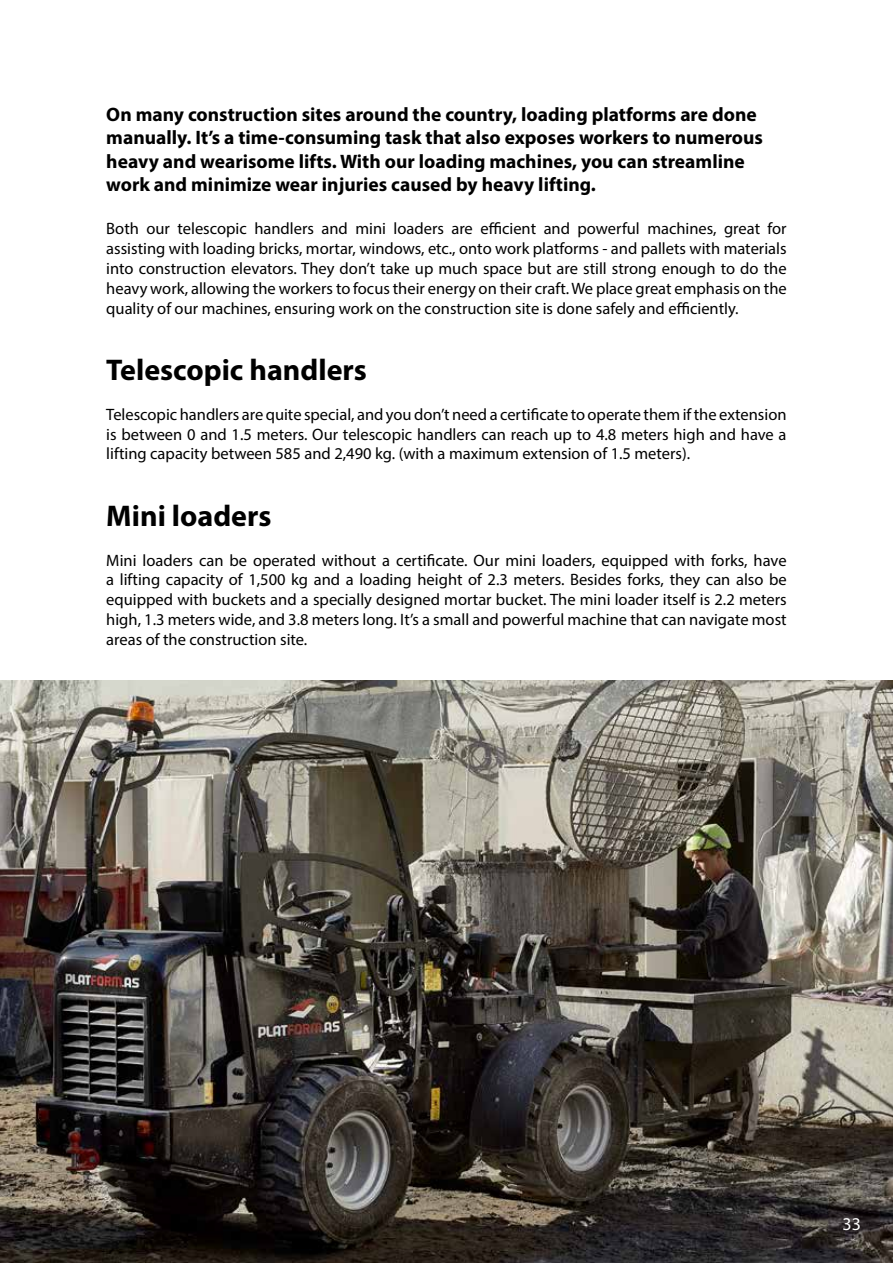
<style>
.page{position:relative;width:893px;height:1263px;background:#fff}
.page>*{position:absolute;margin:0;border:0;box-sizing:border-box;transform-origin:0 0}
.t1{font:700 30px "Myriad Pro";color:#000}
.t2{font:700 19.5px/23.4px "Myriad Pro";color:#000}
.t3{font:18px "Myriad Pro";color:#fff}
.t4{font:16.5px/19.8px "Myriad Pro";color:#000;text-align:justify}
</style>
<div class="page">
<img style="left:0;top:680px;width:893px;height:583px">
<p class="t2" style="left:106px;top:102px;width:658px">On many construction sites around the country, loading platforms are done manually. It’s a time-consuming task that also exposes workers to numerous heavy and wearisome lifts. With our loading machines, you can streamline work and minimize wear injuries caused by heavy lifting.</p>
<p class="t4" style="left:106px;top:219px;width:682px">Both our telescopic handlers and mini loaders are efficient and powerful machines, great for assisting with loading bricks, mortar, windows, etc., onto work platforms - and pallets with materials into construction elevators. They don’t take up much space but are still strong enough to do the heavy work, allowing the workers to focus their energy on their craft. We place great emphasis on the quality of our machines, ensuring work on the construction site is done safely and efficiently.</p>
<h1 class="t1" style="left:106px;top:350px;width:262px">Telescopic handlers</h1>
<p class="t4" style="left:106px;top:404px;width:682px">Telescopic handlers are quite special, and you don’t need a certificate to operate them if the extension is between 0 and 1.5 meters. Our telescopic handlers can reach up to 4.8 meters high and have a lifting capacity between 585 and 2,490 kg. (with a maximum extension of 1.5 meters).</p>
<h1 class="t1" style="left:106px;top:496px;width:167px">Mini loaders</h1>
<p class="t4" style="left:106px;top:550px;width:682px">Mini loaders can be operated without a certificate. Our mini loaders, equipped with forks, have a lifting capacity of 1,500 kg and a loading height of 2.3 meters. Besides forks, they can also be equipped with buckets and a specially designed mortar bucket. The mini loader itself is 2.2 meters high, 1.3 meters wide, and 3.8 meters long. It’s a small and powerful machine that can navigate most areas of the construction site.</p>
<p class="t3" style="left:843px;top:1212px;width:20px">33</p>
</div>
